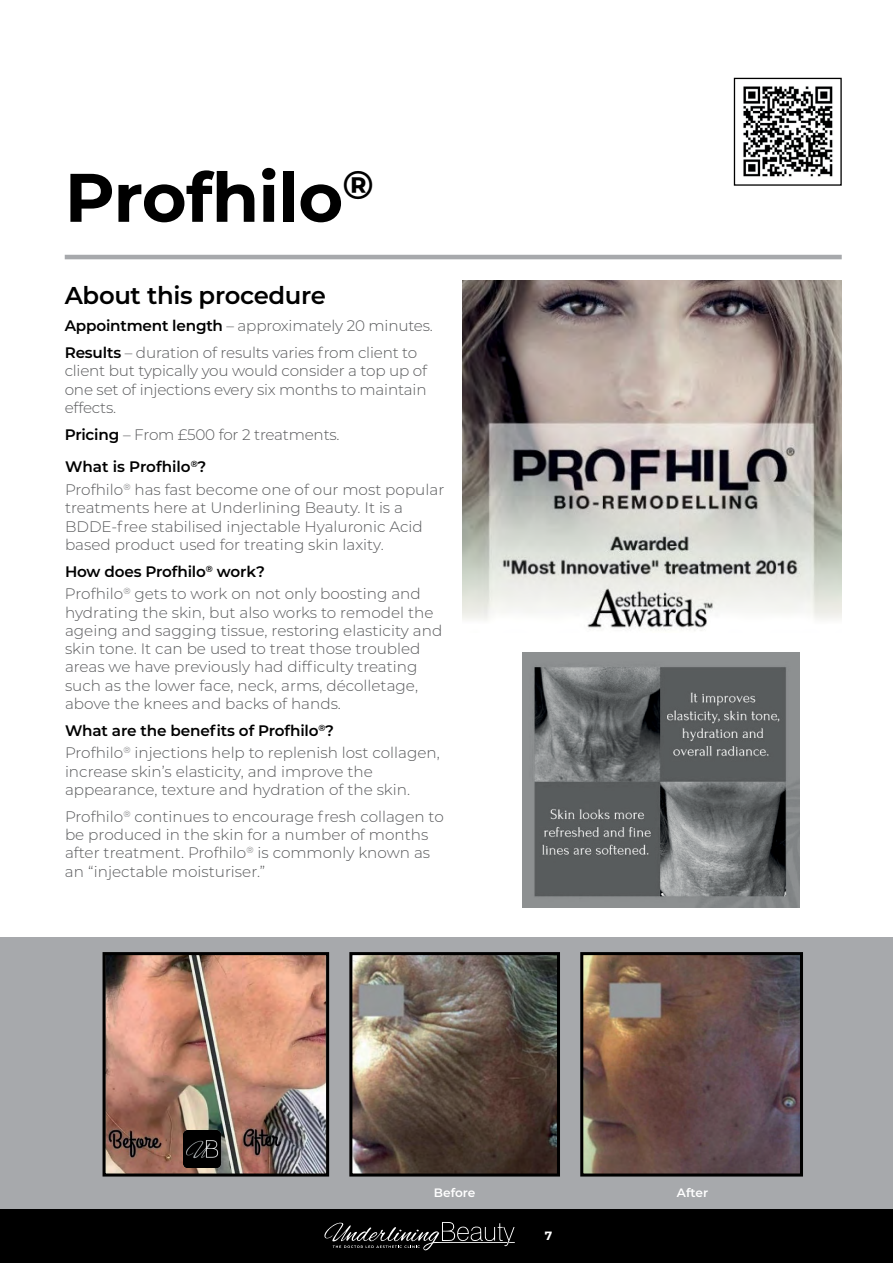
<style>
.page{position:relative;width:893px;height:1263px;background:#fff}
.page>*{position:absolute;margin:0;border:0;box-sizing:border-box;transform-origin:0 0}
.t1{font:700 68.55px "Montserrat";letter-spacing:-.01em;color:#000}
.t2{font:600 24.3px "Montserrat";letter-spacing:-.015em;color:#000}
.t3{font:300 15.3px/18.3px "Montserrat";color:#58595b}
.t4{font:600 12.15px "Montserrat";color:#fff}
.t5{font:700 12px "Montserrat";color:#fff}
.s1{font-weight:600;color:#000}
</style>
<div class="page">
<hr style="left:65px;top:255px;width:777px;height:4px;background:#a7a9ac">
<img style="left:462px;top:281px;width:380px;height:350px">
<img style="left:523px;top:653px;width:276px;height:254px">
<div style="left:0;top:937px;width:893px;height:272px;background:#a7a9ac"></div>
<img style="left:107px;top:956px;width:218px;height:216px">
<div style="left:103px;top:952px;width:226px;height:224px;border:3px solid #000"></div>
<img style="left:353px;top:956px;width:203px;height:216px">
<div style="left:349px;top:952px;width:211px;height:224px;border:3px solid #000"></div>
<img style="left:584px;top:956px;width:215px;height:216px">
<div style="left:580px;top:952px;width:223px;height:224px;border:3px solid #000"></div>
<img style="left:183px;top:1130px;width:38px;height:37px">
<div style="left:734px;top:78px;width:108px;height:108px;border:1px solid #000"></div>
<img style="left:743px;top:86px;width:90px;height:91px">
<div style="left:0;top:1209px;width:893px;height:54px;background:#000"></div>
<svg style="left:324px;top:1222px;width:191px;height:29px"></svg>
<h1 class="t1" style="left:65px;top:148px;width:311px">Profhilo<sup>®</sup></h1>
<h2 class="t2" style="left:65px;top:278px;width:263px">About this procedure</h2>
<p class="t3" style="left:65px;top:312px;width:370px;line-height:26.8px"><span class="s1">Appointment length</span> – approximately 20 minutes.<br><span class="s1">Results</span> – duration of results varies from client to</p>
<p class="t3" style="left:65px;top:361px;width:364px;text-align:justify">client but typically you would consider a top up of one set of injections every six months to maintain effects.</p>
<p class="t3" style="left:65px;top:418px;width:276px;line-height:32.5px"><span class="s1">Pricing</span> – From £500 for 2 treatments.<br><span class="s1">What is Profhilo</span><sup>®</sup><span class="s1">?</span></p>
<p class="t3" style="left:65px;top:480px;width:381px">Profhilo<sup>®</sup> has fast become one of our most popular treatments here at Underlining Beauty. It is a BDDE-free stabilised injectable Hyaluronic Acid based product used for treating skin laxity.</p>
<p class="t3" style="left:65px;top:559px;width:357px;line-height:22.6px"><span class="s1">How does Profhilo</span><sup>®</sup> <span class="s1">work?<br></span>Profhilo<sup>®</sup> gets to work on not only boosting and</p>
<p class="t3" style="left:65px;top:602px;width:379px">hydrating the skin, but also works to remodel the ageing and sagging tissue, restoring elasticity and skin tone. It can be used to treat those troubled areas we have previously had difficulty treating such as the lower face, neck, arms, décolletage, above the knees and backs of hands.</p>
<p class="t3" style="left:65px;top:719px;width:376px;line-height:22.6px"><span class="s1">What are the benefits of Profhilo</span><sup>®</sup><span class="s1">?<br></span>Profhilo<sup>®</sup> injections help to replenish lost collagen,</p>
<p class="t3" style="left:65px;top:762px;width:347px">increase skin’s elasticity, and improve the appearance, texture and hydration of the skin.</p>
<p class="t3" style="left:65px;top:807px;width:380px">Profhilo<sup>®</sup> continues to encourage fresh collagen to be produced in the skin for a number of months after treatment. Profhilo<sup>®</sup> is commonly known as an “injectable moisturiser.”</p>
<p class="t4" style="left:434px;top:1184px;width:43px">Before</p>
<p class="t4" style="left:677px;top:1184px;width:33px">After</p>
<p class="t5" style="left:545px;top:1228px;width:9px">7</p>
</div>
